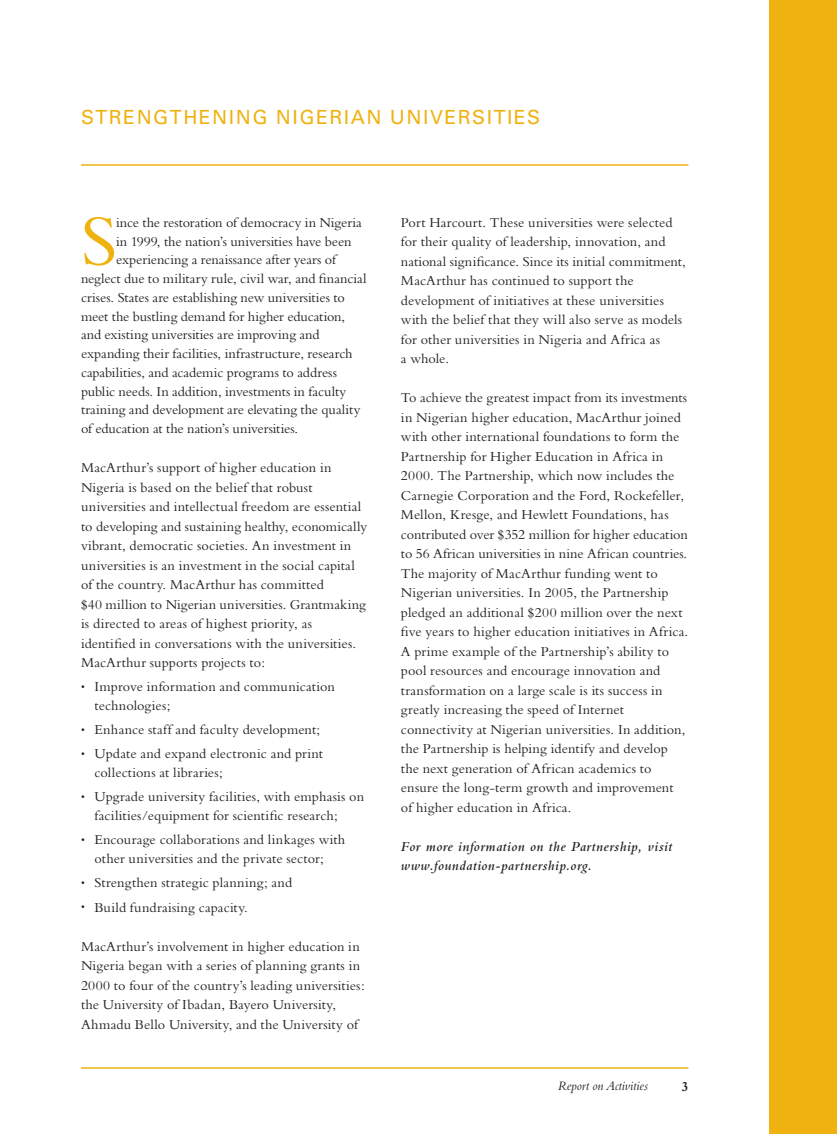
<style>
.page{position:relative;width:837px;height:1134px;background:#fff}
.page>*{position:absolute;margin:0;border:0;box-sizing:border-box;transform-origin:0 0}
.t1{font:74.55px "Bembo";color:#efb211}
.t2{font:19.5px "Univers";letter-spacing:.075em;color:#efb211}
.t3{font:14.25px/19.5px "Bembo";letter-spacing:.005em;color:#231f20}
.t4{font:italic 600 14.25px/19.5px "Bembo";letter-spacing:.035em;color:#231f20}
.t5{font:700 14.25px "Bembo";color:#231f20;scale:.95 1}
.t6{font:italic 13.5px "Bembo";color:#231f20;scale:.95 1}
.s1{font-size:10.65px}
</style>
<div class="page">
<div style="left:770px;top:0;width:67px;height:1134px;background:#efb211"></div>
<hr style="left:81px;top:1067px;width:607px;height:2px;background:#efb211">
<hr style="left:81px;top:164px;width:607px;height:2px;background:#efb211">
<h2 class="t2" style="left:81px;top:105px;width:461px">STRENGTHENING N IGERIAN U NIVERSITIES</h2>
<h1 class="t1" style="left:81px;top:198px;width:38px">S</h1>
<p class="t3" style="left:116px;top:212px;width:247px">ince the restoration of democracy in Nigeria</p>
<p class="t3" style="left:116px;top:231px;width:237px">in 1999, the nation’s universities have been</p>
<p class="t3" style="left:116px;top:250px;width:221px">experiencing a renaissance after years of</p>
<p class="t3" style="left:81px;top:269px;width:287px">neglect due to military rule, civil war, and financial</p>
<p class="t3" style="left:81px;top:287px;width:265px">crises. States are establishing new universities to</p>
<p class="t3" style="left:81px;top:306px;width:266px">meet the bustling demand for higher education,</p>
<p class="t3" style="left:81px;top:325px;width:240px">and existing universities are improving and</p>
<p class="t3" style="left:81px;top:344px;width:273px">expanding their facilities, infrastructure, research</p>
<p class="t3" style="left:81px;top:362px;width:257px">capabilities, and academic programs to address</p>
<p class="t3" style="left:81px;top:381px;width:267px">public needs. In addition, investments in faculty</p>
<p class="t3" style="left:81px;top:400px;width:281px">training and development are elevating the quality</p>
<p class="t3" style="left:81px;top:419px;width:219px">of education at the nation’s universities.</p>
<p class="t3" style="left:81px;top:458px;width:288px">MacArthur’s support of higher education in Nigeria is based on the belief that robust universities and intellectual freedom are essential to developing and sustaining healthy, economically vibrant, democratic societies. An investment in universities is an investment in the social capital of the country. MacArthur has committed<br>$40 million to Nigerian universities. Grantmaking is directed to areas of highest priority, as identified in conversations with the universities.<br>MacArthur supports projects to:</p>
<p class="t3" style="left:95px;top:677px;width:242px;line-height:18.8px;text-indent:-14px"><span class="s1">•</span> Improve information and communication technologies;</p>
<p class="t3" style="left:81px;top:720px;width:241px"><span class="s1">•</span> Enhance staff and faculty development;</p>
<p class="t3" style="left:95px;top:744px;width:230px;line-height:18.8px;text-indent:-14px"><span class="s1">•</span> Update and expand electronic and print collections at libraries;</p>
<p class="t3" style="left:95px;top:787px;width:271px;line-height:18.8px;text-indent:-14px"><span class="s1">•</span> Upgrade university facilities, with emphasis on facilities/equipment for scientific research;</p>
<p class="t3" style="left:81px;top:830px;width:266px;line-height:18.8px;text-align:center"><span class="s1">•</span> Encourage collaborations and linkages with other universities and the private sector;</p>
<p class="t3" style="left:81px;top:873px;width:213px"><span class="s1">•</span> Strengthen strategic planning; and</p>
<p class="t3" style="left:81px;top:898px;width:169px"><span class="s1">•</span> Build fundraising capacity.</p>
<p class="t3" style="left:81px;top:937px;width:285px">MacArthur’s involvement in higher education in Nigeria began with a series of planning grants in 2000 to four of the country’s leading universities: the University of Ibadan, Bayero University, Ahmadu Bello University, and the University of</p>
<p class="t3" style="left:401px;top:212px;width:286px">Port Harcourt. These universities were selected for their quality of leadership, innovation, and national significance. Since its initial commitment, MacArthur has continued to support the development of initiatives at these universities with the belief that they will also serve as models for other universities in Nigeria and Africa as<br>a whole.</p>
<p class="t3" style="left:401px;top:388px;width:289px">To achieve the greatest impact from its investments in Nigerian higher education, MacArthur joined with other international foundations to form the Partnership for Higher Education in Africa in 2000. The Partnership, which now includes the Carnegie Corporation and the Ford, Rockefeller, Mellon, Kresge, and Hewlett Foundations, has contributed over $352 million for higher education to 56 African universities in nine African countries.<br>The majority of MacArthur funding went to Nigerian universities. In 2005, the Partnership pledged an additional $200 million over the next five years to higher education initiatives in Africa.<br>A prime example of the Partnership’s ability to pool resources and encourage innovation and transformation on a large scale is its success in greatly increasing the speed of Internet connectivity at Nigerian universities. In addition, the Partnership is helping identify and develop the next generation of African academics to ensure the long-term growth and improvement of higher education in Africa.</p>
<p class="t4" style="left:401px;top:836px;width:273px">For more information on the Partnership, visit www.foundation-partnership.org.</p>
<p class="t6" style="left:558px;top:1078px;width:96px">Report on Activities</p>
<p class="t5" style="left:682px;top:1079px;width:9px">3</p>
</div>
